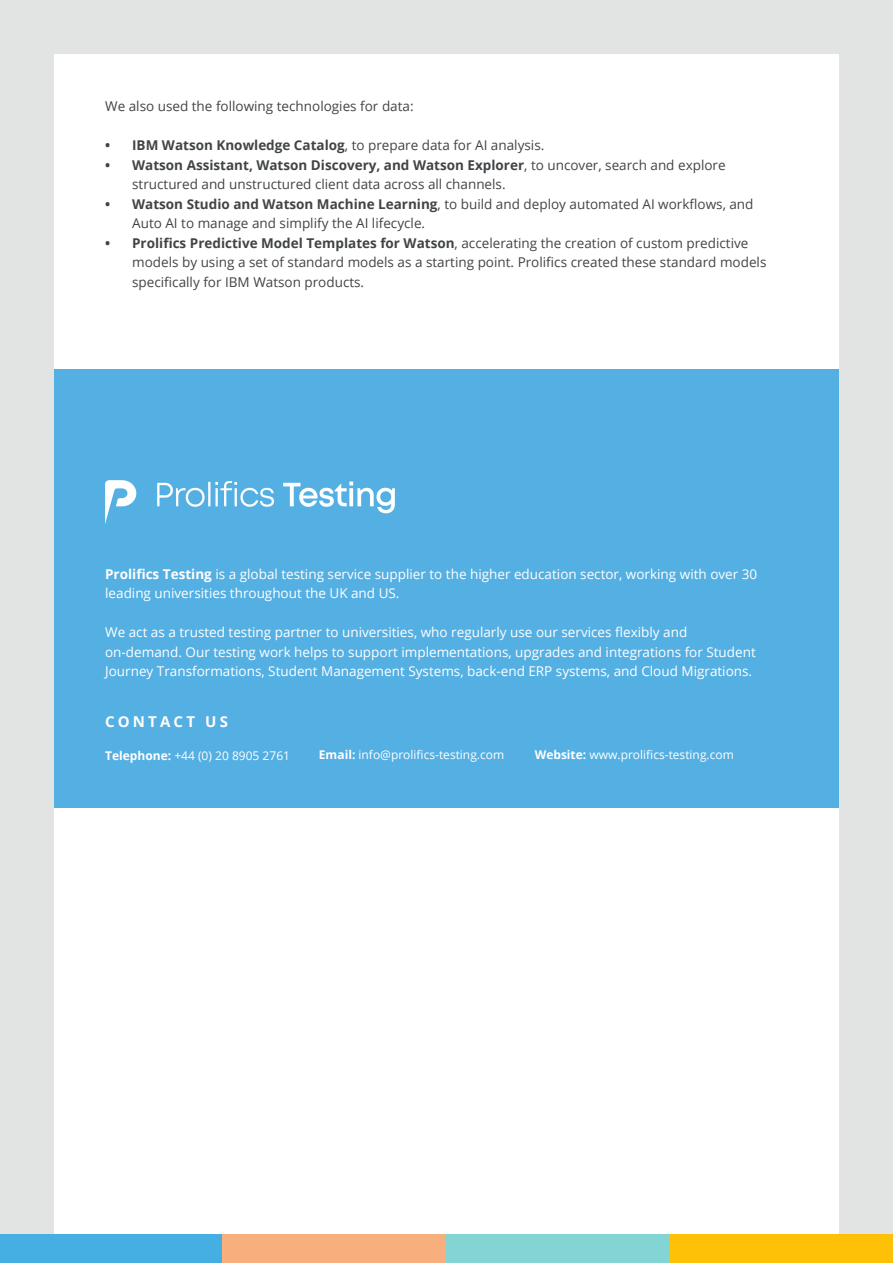
<style>
.page{position:relative;width:893px;height:1263px;background:#fff}
.page>*{position:absolute;margin:0;border:0;box-sizing:border-box;transform-origin:0 0}
.t1{font:700 15px "Open Sans";letter-spacing:.21em;color:#fff}
.t2{font:13.5px/19.5px "Open Sans";color:#414446}
.t3{font:13.5px/19.5px "Open Sans";color:#fff}
.t4{font:12px "Open Sans";color:#fff}
.s1{font-weight:700}
</style>
<div class="page">
<div style="left:0;top:0;width:893px;height:1259px;background:#e2e3e3"></div>
<div style="left:54px;top:54px;width:785px;height:1192px;background:#fff"></div>
<div style="left:0;top:1235px;width:223px;height:28px;background:#45aee3"></div>
<div style="left:223px;top:1235px;width:223px;height:28px;background:#f8af7e"></div>
<div style="left:446px;top:1235px;width:224px;height:28px;background:#83d5d4"></div>
<div style="left:670px;top:1235px;width:223px;height:28px;background:#ffc107"></div>
<div style="left:54px;top:370px;width:785px;height:438px;background:#54afe3"></div>
<img style="left:105px;top:480px;width:290px;height:44px">
<p class="t2" style="left:105px;top:96px;width:310px">We also used the following technologies for data:</p>
<p class="t2" style="left:105px;top:135px;width:441px"><span class="s1">• IBM Watson Knowledge Catalog</span>, to prepare data for AI analysis.</p>
<p class="t2" style="left:132px;top:155px;width:595px;text-indent:-27px"><span class="s1">• Watson Assistant, Watson Discovery, and Watson Explorer</span>, to uncover, search and explore structured and unstructured client data across all channels.</p>
<p class="t2" style="left:132px;top:194px;width:623px;text-indent:-27px"><span class="s1">• Watson Studio and Watson Machine Learning</span>, to build and deploy automated AI workflows, and<br>Auto AI to manage and simplify the AI lifecycle.</p>
<p class="t2" style="left:132px;top:233px;width:636px;text-indent:-27px"><span class="s1">• Prolifics Predictive Model Templates for Watson</span>, accelerating the creation of custom predictive models by using a set of standard models as a starting point. Prolifics created these standard models specifically for IBM Watson products.</p>
<p class="t3" style="left:105px;top:564px;width:654px"><span class="s1">Prolifics Testing</span> is a global testing service supplier to the higher education sector, working with over 30 leading universities throughout the UK and US.</p>
<p class="t3" style="left:105px;top:622px;width:652px">We act as a trusted testing partner to universities, who regularly use our services flexibly and on-demand. Our testing work helps to support implementations, upgrades and integrations for Student<br>Journey Transformations, Student Management Systems, back-end ERP systems, and Cloud Migrations.</p>
<p class="t1" style="left:105px;top:710px;width:124px">CONTACT US</p>
<p class="t4" style="left:105px;top:747px;width:186px"><span class="s1">Telephone:</span> +44 (0) 20 8905 2761</p>
<p class="t4" style="left:319px;top:746px;width:187px"><span class="s1">Email:</span> info@prolifics-testing.com</p>
<p class="t4" style="left:535px;top:746px;width:201px"><span class="s1">Website:</span> www.prolifics-testing.com</p>
</div>
